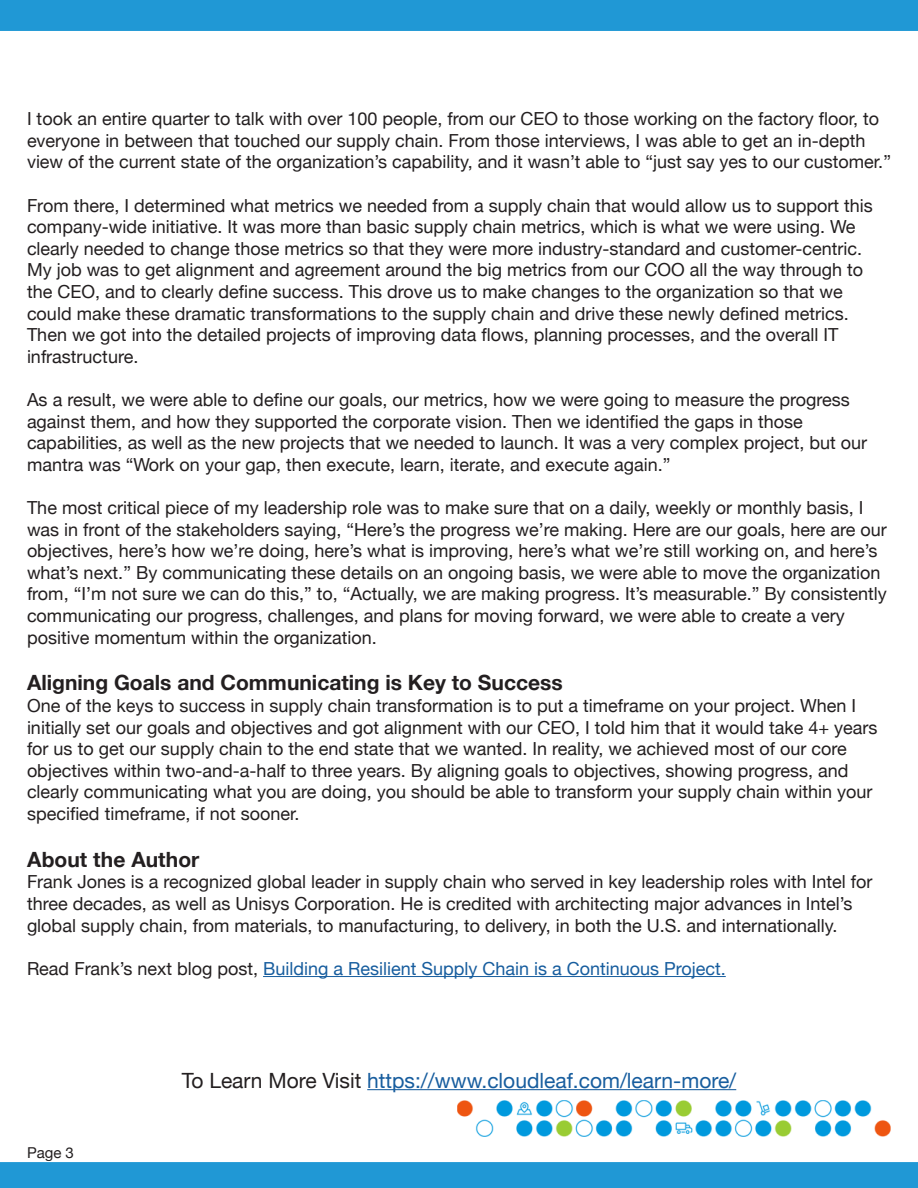
<style>
.page{position:relative;width:918px;height:1188px;background:#fff}
.page>*{position:absolute;margin:0;border:0;box-sizing:border-box;transform-origin:0 0}
.t1{font:700 21px "Helvetica Neue";color:#231f20}
.t2{font:21px "Helvetica Neue";color:#175d9e}
.t3{font:18px/21.6px "Helvetica Neue";color:#231f20}
.t4{font:18px "Helvetica Neue";color:#175d9e}
.t5{font:15px "Helvetica Neue";color:#231f20}
.s1{color:#231f20}
</style>
<div class="page">
<img style="left:0;top:0;width:918px;height:1188px">
<hr style="left:263px;top:976px;width:463px;height:1px;background:#175d9e">
<hr style="left:367px;top:1089px;width:369px;height:1px;background:#175d9e">
<p class="t3" style="left:27px;top:109px;width:866px">I took an entire quarter to talk with over 100 people, from our CEO to those working on the factory floor, to everyone in between that touched our supply chain. From those interviews, I was able to get an in-depth view of the current state of the organization’s capability, and it wasn’t able to “just say yes to our customer.”</p>
<p class="t3" style="left:27px;top:195px;width:847px">From there, I determined what metrics we needed from a supply chain that would allow us to support this company-wide initiative. It was more than basic supply chain metrics, which is what we were using. We clearly needed to change those metrics so that they were more industry-standard and customer-centric.<br>My job was to get alignment and agreement around the big metrics from our COO all the way through to the CEO, and to clearly define success. This drove us to make changes to the organization so that we could make these dramatic transformations to the supply chain and drive these newly defined metrics.<br>Then we got into the detailed projects of improving data flows, planning processes, and the overall IT infrastructure.</p>
<p class="t3" style="left:27px;top:390px;width:842px">As a result, we were able to define our goals, our metrics, how we were going to measure the progress against them, and how they supported the corporate vision. Then we identified the gaps in those capabilities, as well as the new projects that we needed to launch. It was a very complex project, but our mantra was “Work on your gap, then execute, learn, iterate, and execute again.”</p>
<p class="t3" style="left:27px;top:498px;width:861px">The most critical piece of my leadership role was to make sure that on a daily, weekly or monthly basis, I was in front of the stakeholders saying, “Here’s the progress we’re making. Here are our goals, here are our objectives, here’s how we’re doing, here’s what is improving, here’s what we’re still working on, and here’s what’s next.” By communicating these details on an ongoing basis, we were able to move the organization from, “I’m not sure we can do this,” to, “Actually, we are making progress. It’s measurable.” By consistently communicating our progress, challenges, and plans for moving forward, we were able to create a very positive momentum within the organization.</p>
<p class="t1" style="left:27px;top:666px;width:537px">Aligning Goals and Communicating is Key to Success</p>
<p class="t3" style="left:27px;top:696px;width:852px">One of the keys to success in supply chain transformation is to put a timeframe on your project. When I initially set our goals and objectives and got alignment with our CEO, I told him that it would take 4+ years for us to get our supply chain to the end state that we wanted. In reality, we achieved most of our core objectives within two-and-a-half to three years. By aligning goals to objectives, showing progress, and clearly communicating what you are doing, you should be able to transform your supply chain within your specified timeframe, if not sooner.</p>
<p class="t1" style="left:27px;top:843px;width:174px">About the Author</p>
<p class="t3" style="left:27px;top:872px;width:847px">Frank Jones is a recognized global leader in supply chain who served in key leadership roles with Intel for three decades, as well as Unisys Corporation. He is credited with architecting major advances in Intel’s global supply chain, from materials, to manufacturing, to delivery, in both the U.S. and internationally.</p>
<p class="t4" style="left:27px;top:955px;width:700px"><span class="s1">Read Frank’s next blog post,</span> Building a Resilient Supply Chain is a Continuous Project.</p>
<p class="t5" style="left:27px;top:1142px;width:48px">Page 3</p>
<p class="t2" style="left:182px;top:1065px;width:556px"><span class="s1">To Learn More Visit</span> https://www.cloudleaf.com/learn-more/</p>
</div>
